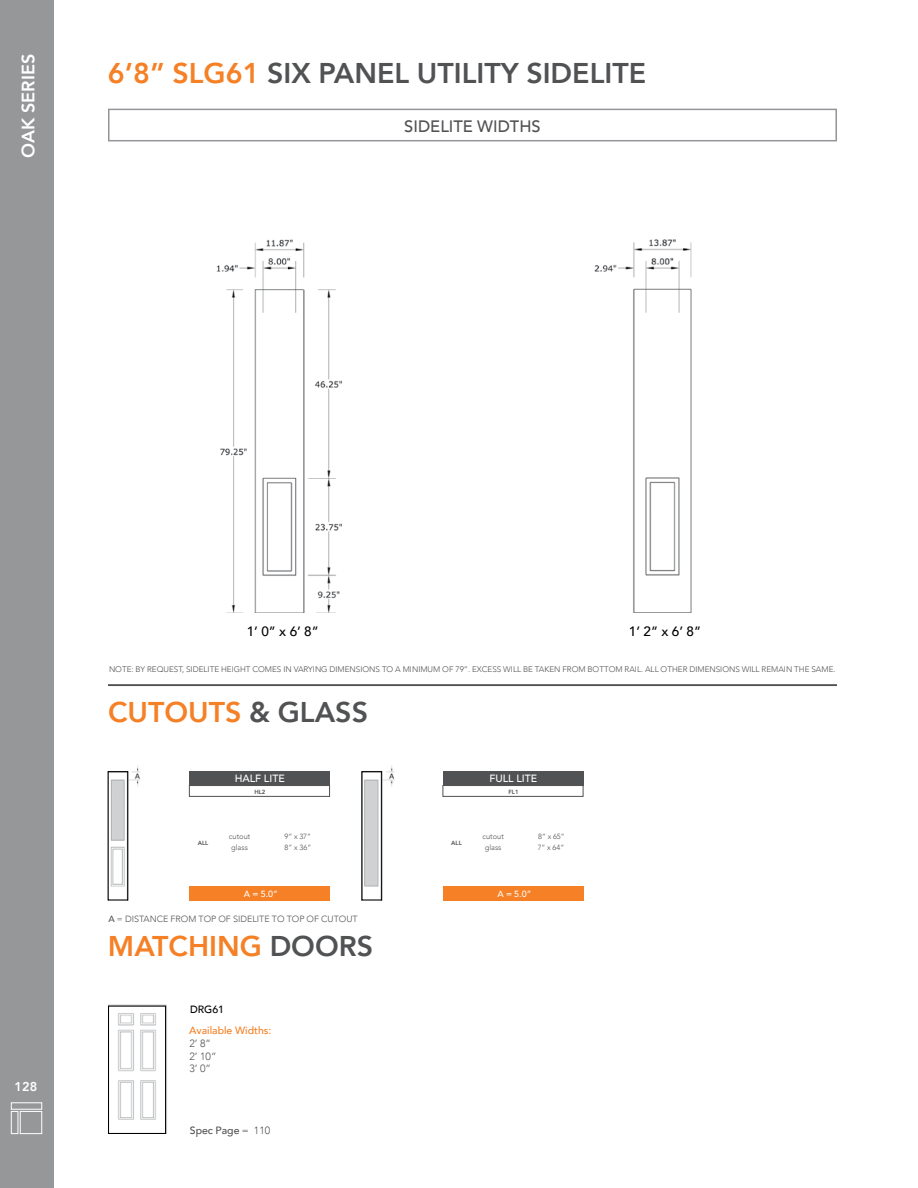
<style>
.page{position:relative;width:918px;height:1188px;background:#fff}
.page>*{position:absolute;margin:0;border:0;box-sizing:border-box;transform-origin:0 0}
.t1{font:800 28.5px "Avenir";color:#515254}
.t2{font:800 28.5px "Avenir";color:#f58025}
.t3{font:800 18px "Avenir";color:#fff}
.t4{font:500 16.5px "Avenir";color:#515254}
.t5{font:500 13.5px "Avenir";color:#000}
.t6{font:800 12.75px "Avenir";color:#fff}
.t7{font:500 10.5px "Avenir";color:#f58025}
.t8{font:500 10.5px "Avenir";color:#fff}
.t9{font:300 10.5px/12.6px "Avenir";color:#515254}
.t10{font:500 10.5px "Avenir";color:#515254}
.t11{font:500 10.5px "Avenir";color:#000}
.t12{font:300 9px "Avenir";color:#515254}
.t13{font:500 9px "Avenir";color:#fff}
.t14{font:300 8.1px "Avenir";color:#515254}
.t15{font:300 7.5px/10.5px "Avenir";color:#515254}
.t16{font:800 6px "Avenir";color:#515254}
.s1{color:#f58025}
.s2{color:#515254}
.s3{font-weight:500}
.s4{font-weight:300}
</style>
<div class="page">
<hr style="left:108px;top:684px;width:729px;height:2px;background:#515254">
<img style="left:216px;top:239px;width:126px;height:374px">
<div style="left:108px;top:109px;width:729px;height:32px;border:2px solid #939598"></div>
<img style="left:108px;top:1004px;width:59px;height:130px">
<img style="left:110px;top:766px;width:30px;height:135px">
<div style="left:189px;top:771px;width:141px;height:14px;background:#515254"></div>
<div style="left:189px;top:886px;width:141px;height:15px;background:#f58025"></div>
<div style="left:189px;top:785px;width:141px;height:12px;border:1px solid #515254"></div>
<img style="left:594px;top:239px;width:98px;height:374px">
<div style="left:443px;top:771px;width:140px;height:14px;background:#515254"></div>
<div style="left:443px;top:886px;width:140px;height:15px;background:#f58025"></div>
<div style="left:443px;top:785px;width:140px;height:12px;border:1px solid #515254"></div>
<img style="left:364px;top:766px;width:31px;height:135px">
<div style="left:108px;top:771px;width:20px;height:130px;border:1px solid #000"></div>
<div style="left:361px;top:771px;width:21px;height:130px;border:1px solid #000"></div>
<div style="left:108px;top:1006px;width:58px;height:128px;border:1px solid #000"></div>
<div style="left:0;top:0;width:54px;height:1188px;background:#969798"></div>
<svg style="left:11px;top:1102px;width:31px;height:32px"></svg>
<h2 class="t3" style="left:14px;top:158px;width:106px;rotate:-90deg">OAK SERIES</h2>
<h1 class="t1" style="left:108px;top:50px;width:540px"><span class="s1">6’8” SLG61</span> SIX PANEL UTILITY SIDELITE</h1>
<h3 class="t4" style="left:404px;top:112px;width:138px">SIDELITE WIDTHS</h3>
<h3 class="t6" style="left:15px;top:1076px;width:24px">128</h3>
<h3 class="t5" style="left:247px;top:619px;width:74px">1’ 0” x 6’ 8”</h3>
<h3 class="t5" style="left:629px;top:619px;width:74px">1’ 2” x 6’ 8”</h3>
<p class="t14" style="left:109px;top:665px;width:728px">NOTE: BY REQUEST, SIDELITE HEIGHT COMES IN VARYING DIMENSIONS TO A MINIMUM OF 79”. EXCESS WILL BE TAKEN FROM BOTTOM RAIL. ALL OTHER DIMENSIONS WILL REMAIN THE SAME.</p>
<h1 class="t2" style="left:108px;top:690px;width:262px">CUTOUTS <span class="s2">&amp; GLASS</span></h1>
<p class="t8" style="left:235px;top:769px;width:52px">HALF LITE</p>
<p class="t16" style="left:198px;top:838px;width:12px">ALL</p>
<p class="t16" style="left:254px;top:787px;width:13px">HL2</p>
<p class="t15" style="left:229px;top:831px;width:23px;text-align:center">cutout glass</p>
<p class="t15" style="left:284px;top:831px;width:28px">9” x 37”<br>8” x 36”</p>
<p class="t13" style="left:244px;top:886px;width:36px">A = 5.0”</p>
<p class="t12" style="left:109px;top:914px;width:251px"><span class="s3">A</span> = DISTANCE FROM TOP OF SIDELITE TO TOP OF CUTOUT</p>
<h1 class="t2" style="left:108px;top:923px;width:267px">MATCHING <span class="s2">DOORS</span></h1>
<p class="t11" style="left:190px;top:1000px;width:36px">DRG61</p>
<p class="t7" style="left:189px;top:1022px;width:84px">Available Widths:</p>
<p class="t9" style="left:190px;top:1037px;width:29px">2’ 8”<br>2’ 10”<br>3’ 0”</p>
<p class="t10" style="left:190px;top:1121px;width:82px">Spec Page <span class="s4">= 110</span></p>
<p class="t16" style="left:451px;top:838px;width:12px">ALL</p>
<p class="t8" style="left:489px;top:769px;width:49px">FULL LITE</p>
<p class="t16" style="left:509px;top:787px;width:12px">FL1</p>
<p class="t15" style="left:482px;top:831px;width:23px;text-align:center">cutout glass</p>
<p class="t15" style="left:538px;top:831px;width:29px">8” x 65”<br>7” x 64”</p>
<p class="t13" style="left:497px;top:886px;width:36px">A = 5.0”</p>
</div>
